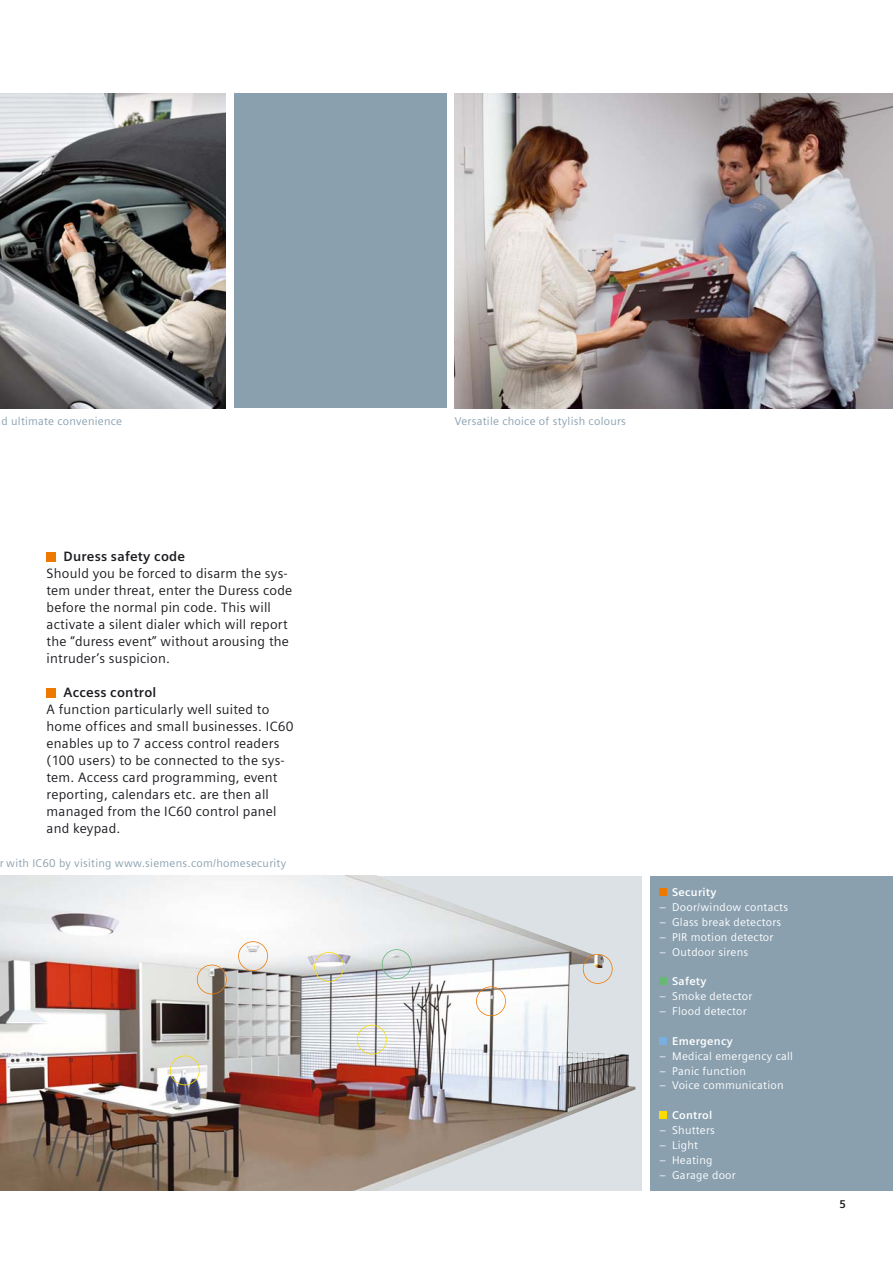
<style>
.page{position:relative;width:893px;height:1263px;background:#fff}
.page>*{position:absolute;margin:0;border:0;box-sizing:border-box;transform-origin:0 0}
.t1{font:13.5px/17px "Siemens Sans";letter-spacing:.015em;color:#1b1c20}
.t2{font:700 13.5px "Siemens Sans";letter-spacing:.015em;color:#1b1c20}
.t3{font:11.25px "Siemens Sans";letter-spacing:.025em;color:#fff}
.t4{font:11.25px "Siemens Sans";letter-spacing:.025em;color:#8aa0af}
.t5{font:700 11.25px "Siemens Sans";letter-spacing:.025em;color:#fff}
.t6{font:700 11.25px "Siemens Sans";color:#1b1c20}
</style>
<div class="page">
<img style="left:0;top:876px;width:635px;height:315px">
<div style="left:650px;top:876px;width:243px;height:315px;background:#8aa0af"></div>
<div style="left:659px;top:1111px;width:8px;height:8px;background:#ffdc00"></div>
<div style="left:659px;top:1037px;width:8px;height:8px;background:#7aaede"></div>
<div style="left:659px;top:977px;width:8px;height:8px;background:#67b775"></div>
<div style="left:659px;top:888px;width:8px;height:8px;background:#ee7900"></div>
<img style="left:0;top:94px;width:225px;height:314px">
<img style="left:455px;top:94px;width:438px;height:314px">
<div style="left:234px;top:94px;width:212px;height:314px;background:#8aa0af"></div>
<div style="left:238px;top:941px;width:30px;height:30px;border:2px solid #ee7900;border-radius:50%"></div>
<div style="left:197px;top:965px;width:30px;height:29px;border:2px solid #ee7900;border-radius:50%"></div>
<div style="left:476px;top:986px;width:30px;height:30px;border:2px solid #ee7900;border-radius:50%"></div>
<div style="left:583px;top:954px;width:29px;height:30px;border:2px solid #ee7900;border-radius:50%"></div>
<div style="left:382px;top:949px;width:30px;height:30px;border:2px solid #67b775;border-radius:50%"></div>
<div style="left:170px;top:1056px;width:30px;height:29px;border:2px solid #ffdc00;border-radius:50%"></div>
<div style="left:314px;top:952px;width:30px;height:30px;border:2px solid #ffdc00;border-radius:50%"></div>
<div style="left:357px;top:1025px;width:30px;height:30px;border:2px solid #ffdc00;border-radius:50%"></div>
<div style="left:47px;top:688px;width:9px;height:9px;background:#ee7900"></div>
<div style="left:47px;top:552px;width:9px;height:9px;background:#ee7900"></div>
<p class="t4" style="left:2px;top:417px;width:122px">d ultimate convenience</p>
<p class="t4" style="left:455px;top:417px;width:173px">Versatile choice of stylish colours</p>
<p class="t2" style="left:64px;top:551px;width:123px">Duress safety code</p>
<p class="t1" style="left:47px;top:566px;width:247px">Should you be forced to disarm the sys&shy;tem under threat, enter the Duress code before the normal pin code. This will activate a silent dialer which will report the “duress event” without arousing the intruder’s suspicion.</p>
<p class="t2" style="left:64px;top:687px;width:94px">Access control</p>
<p class="t1" style="left:47px;top:702px;width:249px">A function particularly well suited to home offices and small businesses. IC60 enables up to 7 access control readers (100 users) to be connected to the sys&shy;tem. Access card programming, event reporting, calendars etc. are then all managed from the IC60 control panel and keypad.</p>
<p class="t4" style="left:-1px;top:859px;width:289px">r with IC60 by visiting www.siemens.com/homesecurity</p>
<p class="t5" style="left:672px;top:888px;width:46px">Security</p>
<p class="t3" style="left:659px;top:903px;width:130px">– Door/window contacts</p>
<p class="t3" style="left:659px;top:917px;width:123px">– Glass break detectors</p>
<p class="t3" style="left:659px;top:932px;width:116px">– PIR motion detector</p>
<p class="t3" style="left:659px;top:947px;width:90px">– Outdoor sirens</p>
<p class="t5" style="left:672px;top:977px;width:36px">Safety</p>
<p class="t3" style="left:659px;top:992px;width:94px">– Smoke detector</p>
<p class="t3" style="left:659px;top:1007px;width:89px">– Flood detector</p>
<p class="t5" style="left:672px;top:1036px;width:62px">Emergency</p>
<p class="t3" style="left:659px;top:1051px;width:135px">– Medical emergency call</p>
<p class="t3" style="left:659px;top:1066px;width:88px">– Panic function</p>
<p class="t3" style="left:659px;top:1081px;width:126px">– Voice communication</p>
<p class="t5" style="left:672px;top:1111px;width:42px">Control</p>
<p class="t3" style="left:659px;top:1126px;width:57px">– Shutters</p>
<p class="t3" style="left:659px;top:1141px;width:40px">– Light</p>
<p class="t3" style="left:659px;top:1156px;width:55px">– Heating</p>
<p class="t3" style="left:659px;top:1170px;width:78px">– Garage door</p>
<p class="t6" style="left:839px;top:1199px;width:8px">5</p>
</div>
